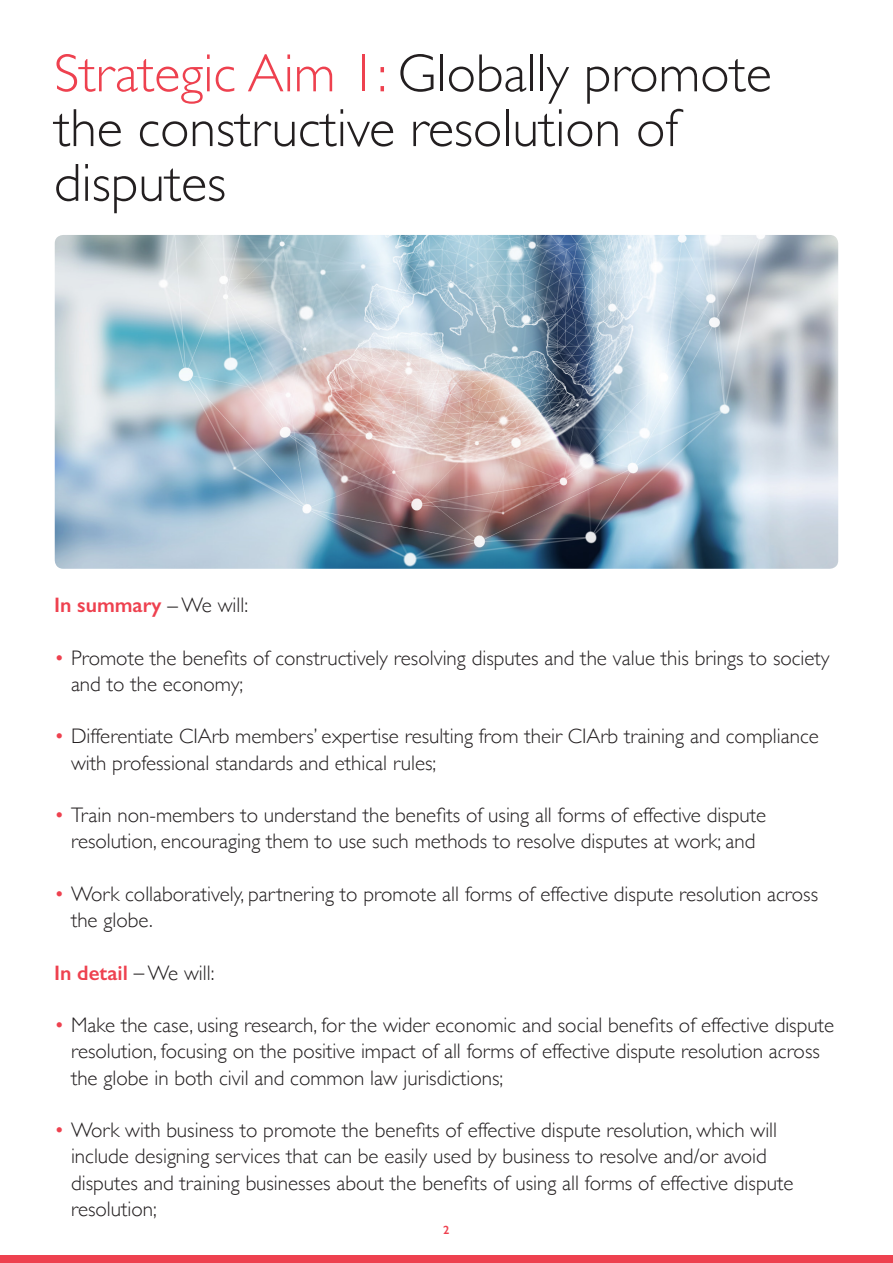
<style>
.page{position:relative;width:893px;height:1263px;background:#fff}
.page>*{position:absolute;margin:0;border:0;box-sizing:border-box;transform-origin:0 0}
.t1{font:300 54px/54.8px "Gill Sans";color:#231f20}
.t2{font:300 21px/26.2px "Gill Sans";color:#231f20}
.t3{font:600 21px "Gill Sans";color:#ee414f}
.t4{font:600 12px "Gill Sans";color:#ee414f}
.s1{color:#ee414f}
.s2{font-weight:300;color:#231f20}
</style>
<div class="page">
<img style="left:55px;top:235px;width:783px;height:334px">
<div style="left:0;top:1255px;width:893px;height:8px;background:#ee414f"></div>
<p class="t1" style="left:54px;top:44px;width:719px"><span class="s1">Strategic Aim 1:</span> Globally promote the constructive resolution of disputes</p>
<p class="t3" style="left:54px;top:592px;width:196px">In summary <sup>_</sup> <span class="s2">We will:</span></p>
<p class="t2" style="left:71px;top:644px;width:760px;text-indent:-17px"><span class="s1">•</span> Promote the benefits of constructively resolving disputes and the value this brings to society and to the economy;</p>
<p class="t2" style="left:71px;top:722px;width:749px;text-indent:-17px"><span class="s1">•</span> Differentiate CIArb members’ expertise resulting from their CIArb training and compliance with professional standards and ethical rules;</p>
<p class="t2" style="left:54px;top:801px;width:714px;text-align:center"><span class="s1">•</span> Train non-members to understand the benefits of using all forms of effective dispute resolution, encouraging them to use such methods to resolve disputes at work; and</p>
<p class="t2" style="left:71px;top:880px;width:749px;text-indent:-17px"><span class="s1">•</span> Work collaboratively, partnering to promote all forms of effective dispute resolution across the globe.</p>
<p class="t3" style="left:54px;top:960px;width:162px">In detail <sup>_</sup> <span class="s2">We will:</span></p>
<p class="t2" style="left:71px;top:1011px;width:765px;text-indent:-17px"><span class="s1">•</span> Make the case, using research, for the wider economic and social benefits of effective dispute resolution, focusing on the positive impact of all forms of effective dispute resolution across the globe in both civil and common law jurisdictions;</p>
<p class="t2" style="left:71px;top:1116px;width:724px;text-indent:-17px"><span class="s1">•</span> Work with business to promote the benefits of effective dispute resolution, which will include designing services that can be easily used by business to resolve and/or avoid disputes and training businesses about the benefits of using all forms of effective dispute resolution;</p>
<p class="t4" style="left:443px;top:1223px;width:8px">2</p>
</div>
